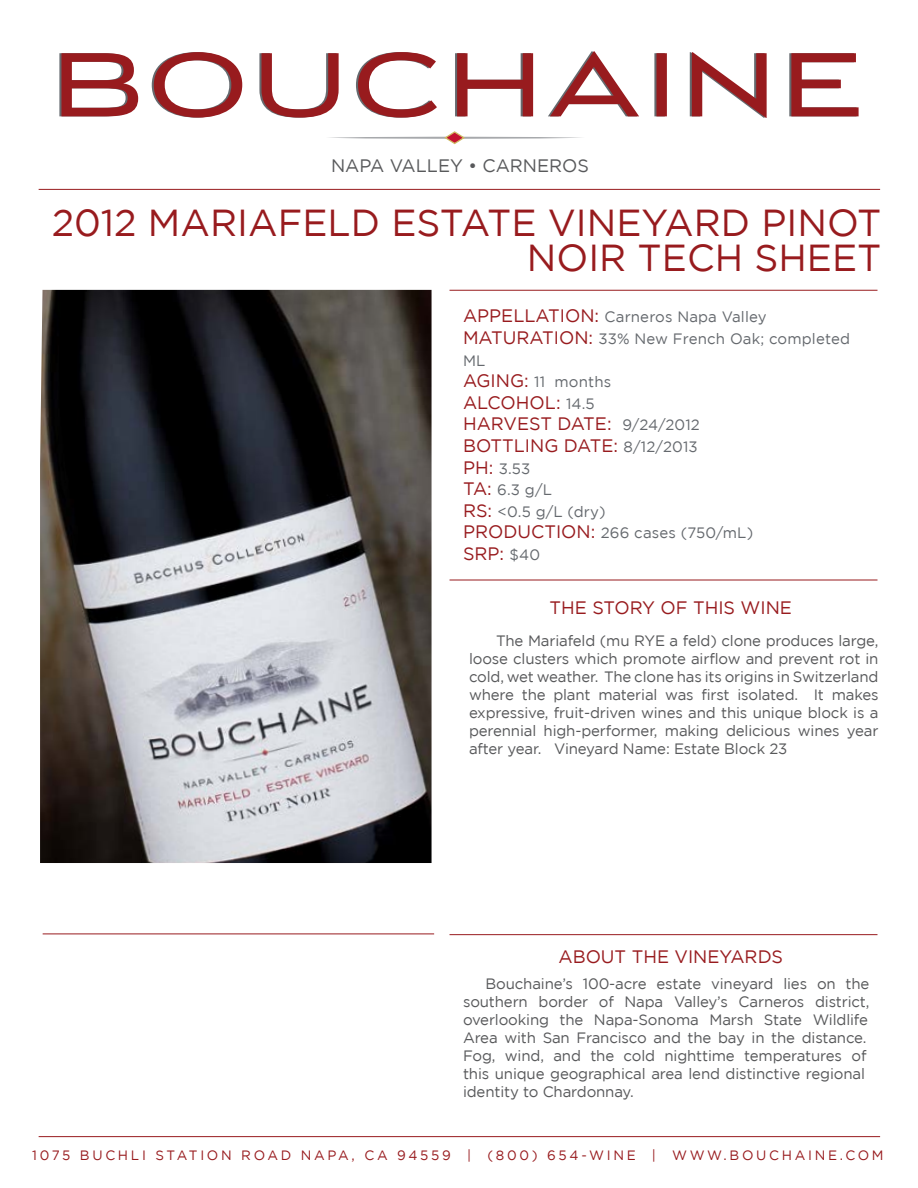
<style>
.page{position:relative;width:918px;height:1188px;background:#fff}
.page>*{position:absolute;margin:0;border:0;box-sizing:border-box;transform-origin:0 0}
.t1{font:37.5px/34.5px "Gotham";color:#981b1e;text-align:right}
.t2{font:18px/21.6px "Gotham";color:#981b1e}
.t3{font:18px "Gotham";color:#58595b}
.t4{font:15px/18px "Gotham";letter-spacing:-.01em;color:#58595b}
.t5{font:15px/21.6px "Gotham";letter-spacing:.01em;color:#65696e}
.t6{font:13.5px "Gotham";letter-spacing:.2em;color:#981b1e}
.s1{font-size:18px;color:#981b1e}
.s2{font-size:15px;color:#65696e}
</style>
<div class="page">
<hr style="left:450px;top:580px;width:428px;height:1px;background:#981b1e">
<img style="left:40px;top:290px;width:392px;height:573px">
<hr style="left:450px;top:934px;width:428px;height:1px;background:#981b1e">
<hr style="left:43px;top:934px;width:391px;height:1px;background:#981b1e">
<svg style="left:61px;top:51px;width:798px;height:67px"></svg>
<svg style="left:329px;top:131px;width:252px;height:14px"></svg>
<hr style="left:39px;top:189px;width:841px;height:1px;background:#981b1e">
<hr style="left:39px;top:1136px;width:841px;height:1px;background:#981b1e">
<hr style="left:450px;top:290px;width:428px;height:1px;background:#981b1e">
<p class="t3" style="left:331px;top:155px;width:259px">NAPA VALLEY • CARNEROS</p>
<h1 class="t1" style="left:52px;top:205px;width:831px">2012 MARIAFELD ESTATE VINEYARD PINOT<br>NOIR TECH SHEET</h1>
<p class="t5" style="left:463px;top:306px;width:389px"><span class="s1">APPELLATION:</span> Carneros Napa Valley<br><span class="s1">MATURATION:</span> 33% New French Oak; completed<br>ML<br><span class="s1">AGING:</span> 11 months</p>
<p class="t2" style="left:463px;top:391px;width:238px">ALCOHOL: <span class="s2">14.5<br></span>HARVEST DATE: <span class="s2">9/24/2012<br></span>BOTTLING DATE: <span class="s2">8/12/2013</span></p>
<p class="t5" style="left:463px;top:457px;width:292px"><span class="s1">PH:</span> 3.53<br><span class="s1">TA:</span> 6.3 g/L<br><span class="s1">RS:</span> &lt;0.5 g/L (dry)<br><span class="s1">PRODUCTION:</span> 266 cases (750/mL)</p>
<p class="t2" style="left:463px;top:543px;width:79px">SRP: <span class="s2">$40</span></p>
<p class="t2" style="left:550px;top:597px;width:244px">THE STORY OF THIS WINE</p>
<p class="t4" style="left:469px;top:631px;width:411px;text-align:justify;text-indent:27px">The Mariafeld (mu RYE a feld) clone produces large, loose clusters which promote airflow and prevent rot in cold, wet weather. The clone has its origins in Switzerland where the plant material was first isolated. It makes expressive, fruit-driven wines and this unique block is a perennial high-performer, making delicious wines year after year. Vineyard Name: Estate Block 23</p>
<p class="t2" style="left:558px;top:945px;width:226px">ABOUT THE VINEYARDS</p>
<p class="t4" style="left:463px;top:975px;width:408px;text-indent:22px">Bouchaine’s 100-acre estate vineyard lies on the southern border of Napa Valley’s Carneros district, overlooking the Napa-Sonoma Marsh State Wildlife Area with San Francisco and the bay in the distance.<br>Fog, wind, and the cold nighttime temperatures of this unique geographical area lend distinctive regional identity to Chardonnay.</p>
<p class="t6" style="left:32px;top:1148px;width:853px">1075 BUCHLI STATION ROAD NAPA, CA 94559 | (800) 654-WINE | WWW.BOUCHAINE.COM</p>
</div>
